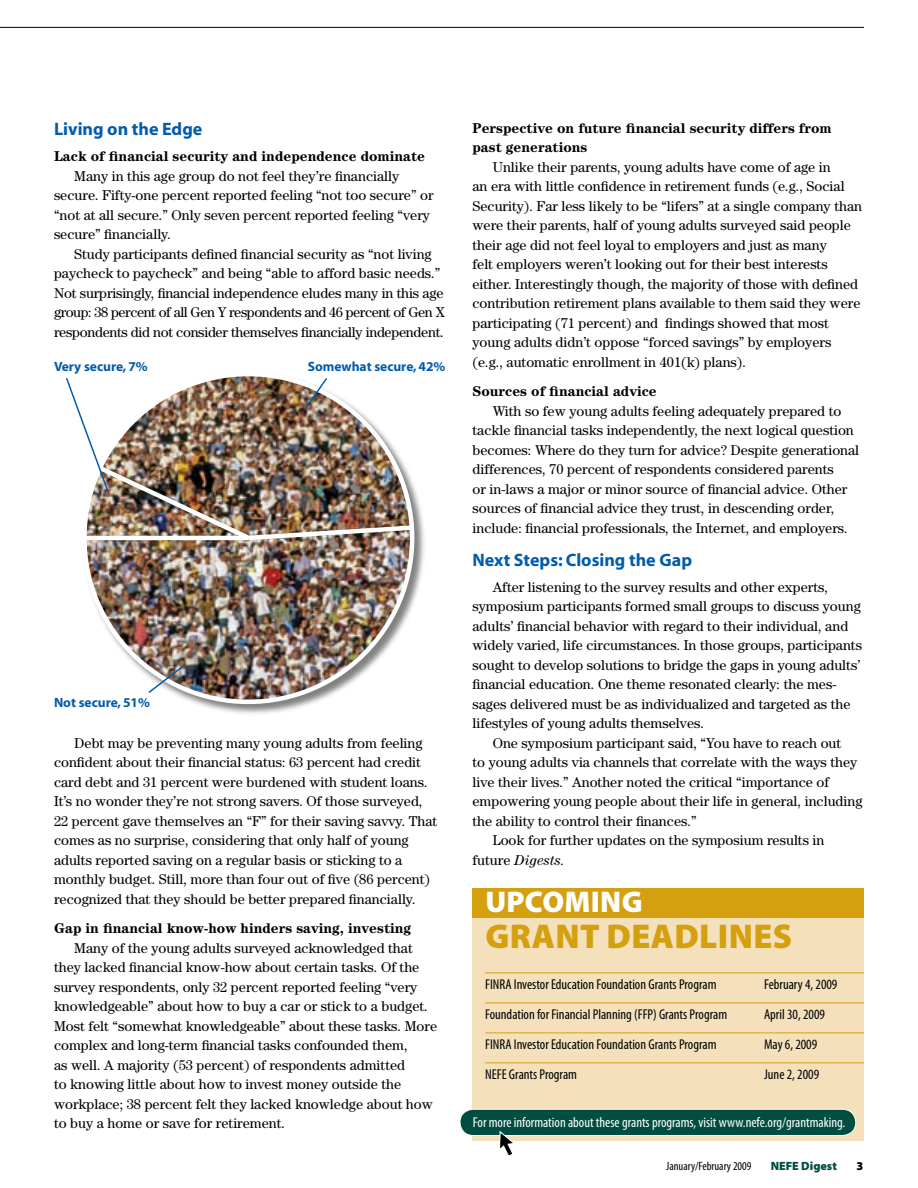
<style>
.page{position:relative;width:918px;height:1188px;background:#fff}
.page>*{position:absolute;margin:0;border:0;box-sizing:border-box;transform-origin:0 0}
.t1{font:900 34.5px "Myriad Pro";letter-spacing:.01em;color:#d5a00f}
.t2{font:900 30px "Myriad Pro";letter-spacing:.01em;color:#fff}
.t3{font:700 18px "Myriad";color:#005cab}
.t4{font:14.25px/19.5px "Century";color:#000}
.t5{font:condensed 14.25px "Myriad Pro";color:#000}
.t6{font:700 14.25px/19.5px "Century";color:#000}
.t7{font:condensed 14.25px "Myriad Pro";color:#fff}
.t8{font:italic 14.25px "Century";color:#000}
.t9{font:700 13.5px "Myriad";color:#005cab}
.t10{font:condensed 12px "Myriad Pro";color:#000}
.t11{font:900 12px "Myriad Pro";color:#004d42}
.t12{font:900 12px "Myriad Pro";color:#000}
.s1{font-style:normal}
</style>
<div class="page">
<hr style="left:0;top:27px;width:864px;height:1px;background:#000">
<div style="left:81px;top:370px;width:345px;height:346px;background:#000;opacity:.5"></div>
<img style="left:84px;top:374px;width:328px;height:328px;border-radius:50%">
<svg style="left:147px;top:662px;width:41px;height:33px"></svg>
<div style="left:472px;top:888px;width:392px;height:253px;background:#f4e1bc"></div>
<div style="left:472px;top:888px;width:392px;height:30px;background:#d5a00f"></div>
<div style="left:460px;top:1109px;width:396px;height:27px;background:#004d42;border-radius:13px"></div>
<div style="left:460px;top:1109px;width:396px;height:27px;border:1px solid #fff;border-radius:13px"></div>
<hr style="left:485px;top:972px;width:379px;height:1px;background:#d5a00f">
<hr style="left:485px;top:1002px;width:379px;height:1px;background:#d5a00f">
<hr style="left:485px;top:1032px;width:379px;height:1px;background:#d5a00f">
<hr style="left:485px;top:1062px;width:379px;height:1px;background:#d5a00f">
<svg style="left:498px;top:1130px;width:18px;height:26px"></svg>
<img style="left:66px;top:376px;width:350px;height:168px">
<p class="t3" style="left:54px;top:120px;width:150px">Living on the Edge</p>
<p class="t6" style="left:54px;top:146px;width:373px">Lack of financial security and independence dominate</p>
<p class="t4" style="left:54px;top:166px;width:381px;text-indent:20px">Many in this age group do not feel they’re financially secure. Fifty-one percent reported feeling “not too secure” or “not at all secure.” Only seven percent reported feeling “very secure” financially.</p>
<p class="t4" style="left:54px;top:244px;width:393px;text-align:center">Study participants defined financial security as “not living paycheck to paycheck” and being “able to afford basic needs.” Not surprisingly, financial independence eludes many in this age group: 38 percent of all Gen Y respondents and 46 percent of Gen X respondents did not consider themselves financially independent.</p>
<p class="t9" style="left:54px;top:359px;width:95px">Very secure, 7%</p>
<p class="t9" style="left:308px;top:359px;width:139px">Somewhat secure, 42%</p>
<p class="t9" style="left:54px;top:696px;width:97px">Not secure, 51%</p>
<p class="t4" style="left:54px;top:733px;width:385px;text-indent:20px">Debt may be preventing many young adults from feeling confident about their financial status: 63 percent had credit card debt and 31 percent were burdened with student loans.<br>It’s no wonder they’re not strong savers. Of those surveyed, 22 percent gave themselves an “F” for their saving savvy. That comes as no surprise, considering that only half of young adults reported saving on a regular basis or sticking to a monthly budget. Still, more than four out of five (86 percent) recognized that they should be better prepared financially.</p>
<p class="t6" style="left:54px;top:918px;width:359px">Gap in financial know-how hinders saving, investing</p>
<p class="t4" style="left:54px;top:938px;width:385px;text-indent:20px">Many of the young adults surveyed acknowledged that they lacked financial know-how about certain tasks. Of the survey respondents, only 32 percent reported feeling “very knowledgeable” about how to buy a car or stick to a budget.<br>Most felt “somewhat knowledgeable” about these tasks. More complex and long-term financial tasks confounded them,<br>as well. A majority (53 percent) of respondents admitted<br>to knowing little about how to invest money outside the workplace; 38 percent felt they lacked knowledge about how to buy a home or save for retirement.</p>
<p class="t6" style="left:472px;top:118px;width:361px">Perspective on future financial security differs from past generations</p>
<p class="t4" style="left:472px;top:157px;width:391px;text-indent:20px">Unlike their parents, young adults have come of age in<br>an era with little confidence in retirement funds (e.g., Social Security). Far less likely to be “lifers” at a single company than were their parents, half of young adults surveyed said people their age did not feel loyal to employers and just as many<br>felt employers weren’t looking out for their best interests either. Interestingly though, the majority of those with defined contribution retirement plans available to them said they were participating (71 percent) and findings showed that most young adults didn’t oppose “forced savings” by employers (e.g., automatic enrollment in 401(k) plans).</p>
<p class="t6" style="left:472px;top:381px;width:186px">Sources of financial advice</p>
<p class="t4" style="left:472px;top:401px;width:388px;text-indent:20px">With so few young adults feeling adequately prepared to tackle financial tasks independently, the next logical question becomes: Where do they turn for advice? Despite generational differences, 70 percent of respondents considered parents<br>or in-laws a major or minor source of financial advice. Other sources of financial advice they trust, in descending order, include: financial professionals, the Internet, and employers.</p>
<p class="t3" style="left:472px;top:550px;width:221px">Next Steps: Closing the Gap</p>
<p class="t4" style="left:473px;top:577px;width:391px;text-indent:20px">After listening to the survey results and other experts, symposium participants formed small groups to discuss young adults’ financial behavior with regard to their individual, and widely varied, life circumstances. In those groups, participants sought to develop solutions to bridge the gaps in young adults’ financial education. One theme resonated clearly: the mes&shy;sages delivered must be as individualized and targeted as the lifestyles of young adults themselves.</p>
<p class="t4" style="left:493px;top:733px;width:350px">One symposium participant said, “You have to reach out</p>
<p class="t4" style="left:473px;top:753px;width:386px">to young adults via channels that correlate with the ways they</p>
<p class="t4" style="left:473px;top:772px;width:358px">live their lives.” Another noted the critical “importance of</p>
<p class="t4" style="left:473px;top:792px;width:392px">empowering young people about their life in general, including</p>
<p class="t4" style="left:473px;top:811px;width:226px">the ability to control their finances.”</p>
<p class="t4" style="left:493px;top:831px;width:333px">Look for further updates on the symposium results in</p>
<p class="t8" style="left:473px;top:852px;width:94px"><span class="s1">future</span> Digests.</p>
<h2 class="t2" style="left:485px;top:882px;width:130px">UPCOMING</h2>
<h1 class="t1" style="left:485px;top:914px;width:308px">GRANT DEADLINES</h1>
<p class="t5" style="left:485px;top:976px;width:233px">FINRA Investor Education Foundation Grants Program</p>
<p class="t5" style="left:764px;top:976px;width:75px">February 4, 2009</p>
<p class="t5" style="left:485px;top:1006px;width:244px">Foundation for Financial Planning (FFP) Grants Program</p>
<p class="t5" style="left:764px;top:1006px;width:62px">April 30, 2009</p>
<p class="t5" style="left:485px;top:1036px;width:233px">FINRA Investor Education Foundation Grants Program</p>
<p class="t5" style="left:764px;top:1036px;width:55px">May 6, 2009</p>
<p class="t5" style="left:485px;top:1066px;width:93px">NEFE Grants Program</p>
<p class="t5" style="left:764px;top:1066px;width:57px">June 2, 2009</p>
<p class="t7" style="left:473px;top:1113px;width:374px">For more information about these grants programs, visit www.nefe.org/grantmaking.</p>
<p class="t10" style="left:666px;top:1159px;width:87px">January/February 2009</p>
<p class="t11" style="left:771px;top:1158px;width:68px">NEFE DIGEST</p>
<p class="t12" style="left:857px;top:1158px;width:8px">3</p>
</div>
